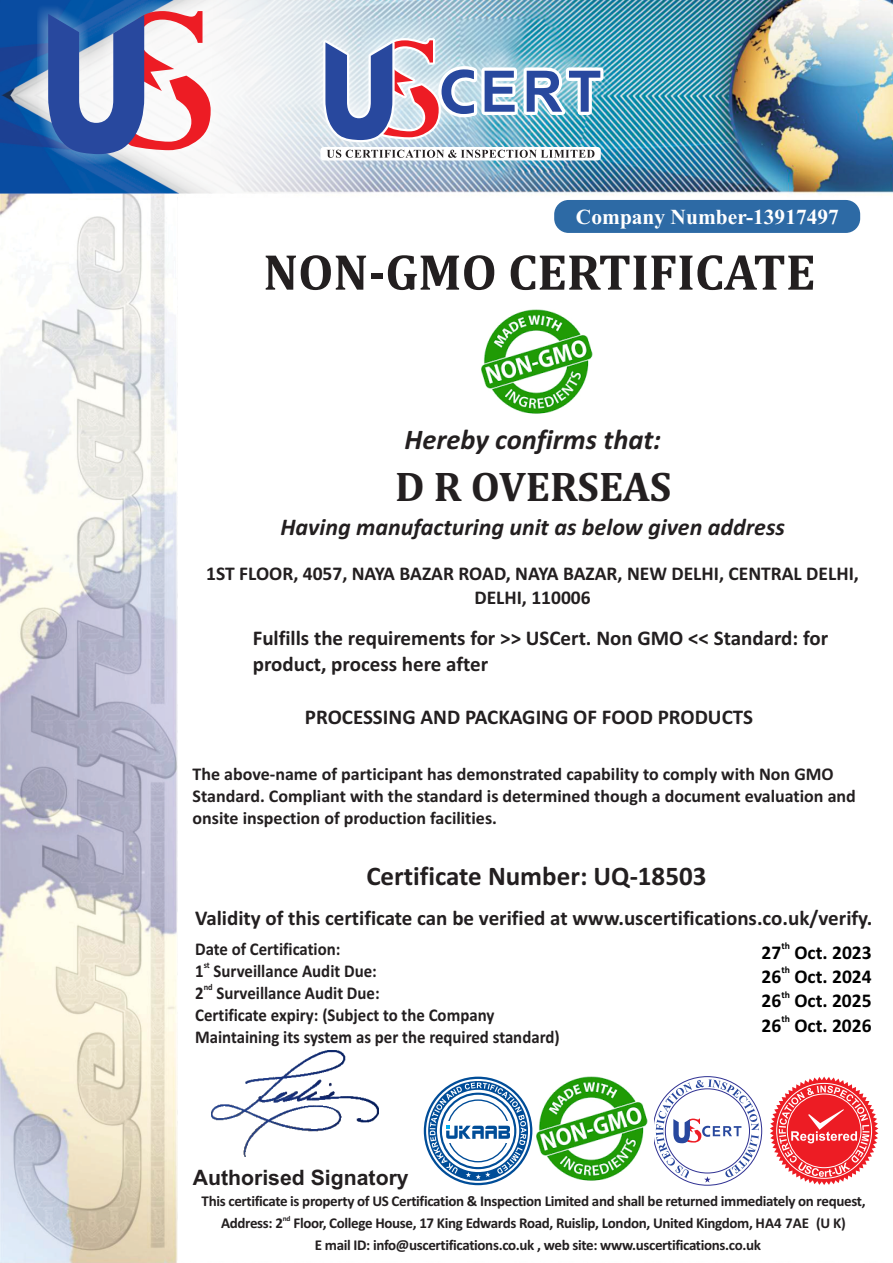
<style>
.page{position:relative;width:893px;height:1263px;background:#fff}
.page>*{position:absolute;margin:0;border:0;box-sizing:border-box;transform-origin:0 0}
.t1{font:700 51px "Cambria";color:#231f20}
.t2{font:700 42px "Cambria";letter-spacing:-.005em;color:#231f20}
.t3{font:italic 700 28.5px "Calibri";color:#231f20}
.t4{font:700 27px "Calibri";color:#231f20}
.t5{font:italic 700 24px "Calibri";color:#231f20}
.t6{font:700 21.45px "Times New Roman";color:#fff}
.t7{font:700 21.3px "Arial";color:#231f20}
.t8{font:700 21px/25.7px "Calibri";color:#231f20}
.t9{font:700 19.5px/23.9px "Calibri";color:#231f20;text-align:center}
.t10{font:700 19.5px "Calibri";color:#000}
.t11{font:700 18px/21.9px "Calibri";color:#231f20}
.t12{font:700 18px/21.9px "Calibri";color:#231f20;scale:.93 1}
.t13{font:700 15px/21.9px "Calibri";letter-spacing:-.025em;color:#231f20}
.t14{font:700 9.75px "Calibri";color:#000}
.t15{font:700 9px "Calibri";color:#231f20;scale:.93 1}
.t16{font:700 7.5px "Calibri";color:#231f20}
</style>
<div class="page">
<img style="left:0;top:0;width:893px;height:1263px">
<img style="left:213px;top:527px;width:632px;height:282px">
<div style="left:554px;top:200px;width:306px;height:33px;background:#2d6aa5;border-radius:14px"></div>
<img style="left:378px;top:12px;width:233px;height:150px">
<img style="left:0;top:0;width:378px;height:193px">
<div style="left:37px;top:0;width:184px;height:165px;background:#fff;opacity:.49"></div>
<svg style="left:48px;top:11px;width:163px;height:143px"></svg>
<div style="left:320px;top:147px;width:281px;height:13px;background:#fff;border-radius:3px"></div>
<img style="left:321px;top:34px;width:286px;height:124px">
<svg style="left:656px;top:1079px;width:103px;height:103px"></svg>
<svg style="left:770px;top:1076px;width:108px;height:109px"></svg>
<div style="left:787px;top:1094px;width:74px;height:74px;border:1px solid #fff;border-radius:50%"></div>
<img style="left:528px;top:1068px;width:125px;height:119px">
<svg style="left:424px;top:1076px;width:108px;height:109px"></svg>
<svg style="left:426px;top:1079px;width:104px;height:104px"></svg>
<svg style="left:430px;top:1082px;width:96px;height:97px"></svg>
<img style="left:474px;top:301px;width:125px;height:119px">
<img style="left:211px;top:1050px;width:168px;height:106px">
<h3 class="t6" style="left:576px;top:210px;width:264px">Company Number-13917497</h3>
<h1 class="t1" style="left:263px;top:250px;width:553px">NON-GMO CERTIFICATE</h1>
<h3 class="t3" style="left:405px;top:428px;width:258px">Hereby confirms that:</h3>
<h2 class="t2" style="left:395px;top:468px;width:278px">D R OVERSEAS</h2>
<h3 class="t5" style="left:280px;top:517px;width:506px">Having manufacturing unit as below given address</h3>
<h3 class="t9" style="left:206px;top:563px;width:654px">1ST FLOOR, 4057, NAYA BAZAR ROAD, NAYA BAZAR, NEW DELHI, CENTRAL DELHI,<br>DELHI, 110006</h3>
<h3 class="t8" style="left:253px;top:627px;width:577px">Fulfills the requirements for &gt;&gt; USCert. Non GMO &lt;&lt; Standard: for product, process here after</h3>
<h3 class="t8" style="left:305px;top:706px;width:450px">PROCESSING AND PACKAGING OF FOOD PRODUCTS</h3>
<p class="t11" style="left:193px;top:765px;width:665px">The above-name of participant has demonstrated capability to comply with Non GMO<br>Standard. Compliant with the standard is determined though a document evaluation and onsite inspection of production facilities.</p>
<h3 class="t4" style="left:366px;top:865px;width:342px">Certificate Number: UQ-18503</h3>
<h3 class="t8" style="left:195px;top:907px;width:679px">Validity of this certificate can be verified at www.uscertifications.co.uk/verify.</h3>
<p class="t12" style="left:195px;top:939px;width:158px">Date of Certification:</p>
<p class="t15" style="left:204px;top:961px;width:8px">st</p>
<p class="t12" style="left:195px;top:961px;width:197px">1 Surveillance Audit Due:</p>
<p class="t15" style="left:204px;top:983px;width:11px">nd</p>
<p class="t12" style="left:195px;top:983px;width:393px">2 Surveillance Audit Due:<br>Certificate expiry: (Subject to the Company<br>Maintaining its system as per the required standard)</p>
<h3 class="t7" style="left:193px;top:1169px;width:217px">Authorised Signatory</h3>
<p class="t14" style="left:781px;top:942px;width:10px">th</p>
<h3 class="t10" style="left:762px;top:944px;width:112px">27 Oct. 2023</h3>
<p class="t14" style="left:781px;top:966px;width:10px">th</p>
<h3 class="t10" style="left:762px;top:968px;width:21px">26</h3>
<h3 class="t10" style="left:794px;top:968px;width:79px">Oct. 2024</h3>
<h3 class="t10" style="left:762px;top:993px;width:21px">26</h3>
<h3 class="t10" style="left:794px;top:993px;width:79px">Oct. 2025</h3>
<h3 class="t10" style="left:762px;top:1017px;width:21px">26</h3>
<h3 class="t10" style="left:794px;top:1017px;width:79px">Oct. 2026</h3>
<p class="t14" style="left:781px;top:990px;width:10px">th</p>
<p class="t14" style="left:781px;top:1014px;width:10px">th</p>
<p class="t13" style="left:202px;top:1191px;width:665px">This certificate is property of US Certification &amp; Inspection Limited and shall be returned immediately on request,</p>
<p class="t16" style="left:283px;top:1215px;width:9px">nd</p>
<p class="t13" style="left:315px;top:1213px;width:532px;text-indent:-94px">Address: 2 Floor, College House, 17 King Edwards Road, Ruislip, London, United Kingdom, HA4 7AE (U K)<br>E mail ID: info@uscertifications.co.uk , web site: www.uscertifications.co.uk</p>
</div>
